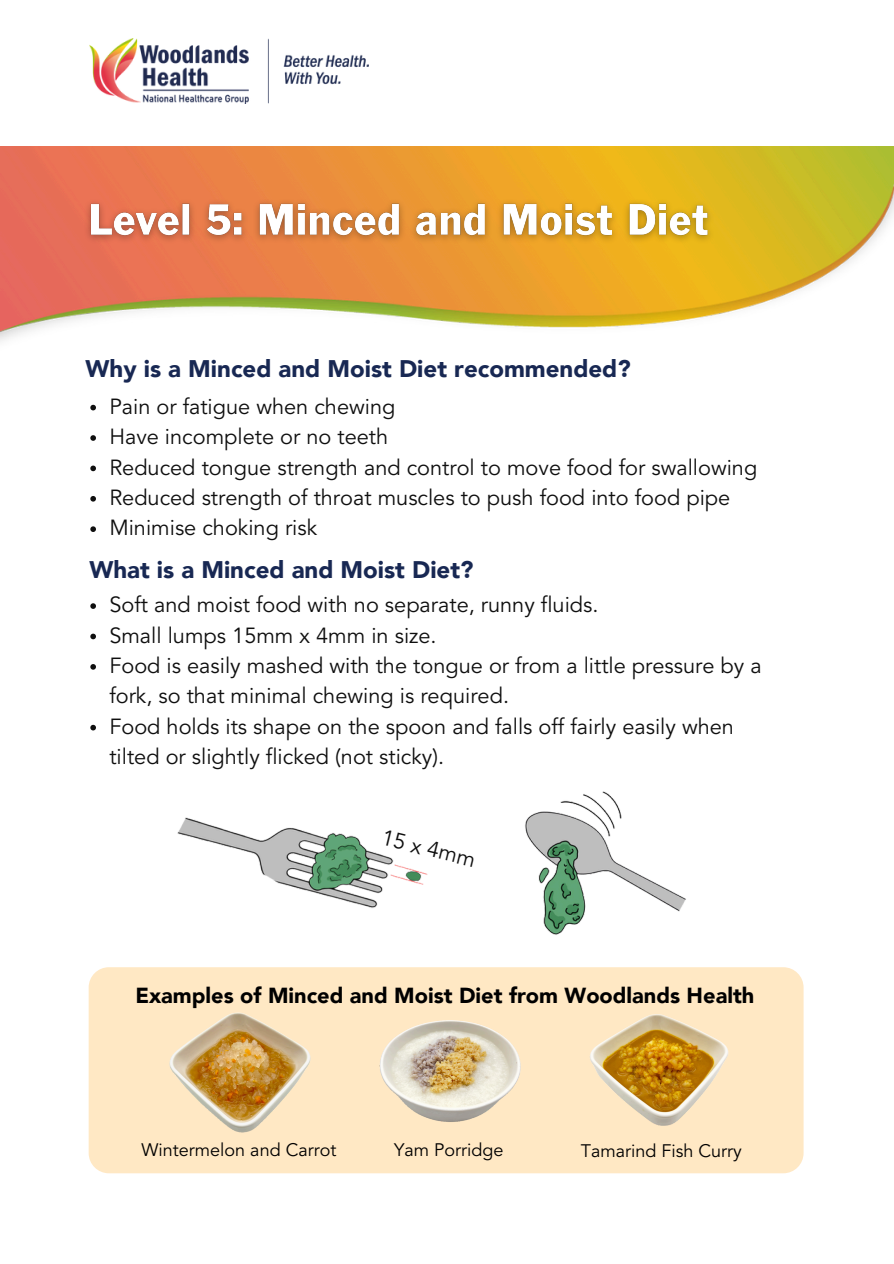
<style>
.page{position:relative;width:894px;height:1264px;background:#fff}
.page>*{position:absolute;margin:0;border:0;box-sizing:border-box;transform-origin:0 0}
.t1{font:900 24px "Avenir LT";color:#182853}
.t2{font:21.75px/30.3px "Avenir LT Std";color:#0f0f0f}
.t3{font:900 21.75px "Avenir LT";color:#000}
.t4{font:18px "Avenir LT Std";color:#000}
</style>
<div class="page">
<img style="left:89px;top:39px;width:279px;height:65px">
<img style="left:0;top:147px;width:893px;height:195px">
<svg style="left:90px;top:405px;width:6px;height:5px"></svg>
<svg style="left:90px;top:435px;width:6px;height:6px"></svg>
<svg style="left:90px;top:465px;width:6px;height:6px"></svg>
<svg style="left:90px;top:496px;width:6px;height:5px"></svg>
<svg style="left:90px;top:526px;width:6px;height:6px"></svg>
<img style="left:80px;top:194px;width:640px;height:55px">
<svg style="left:90px;top:603px;width:6px;height:6px"></svg>
<svg style="left:90px;top:633px;width:6px;height:6px"></svg>
<svg style="left:90px;top:664px;width:6px;height:5px"></svg>
<svg style="left:90px;top:724px;width:6px;height:6px"></svg>
<div style="left:89px;top:967px;width:714px;height:206px;background:#ffe8c4;border-radius:20px"></div>
<img style="left:169px;top:1012px;width:142px;height:121px">
<img style="left:379px;top:1020px;width:142px;height:102px">
<img style="left:590px;top:1014px;width:138px;height:112px">
<img style="left:177px;top:817px;width:251px;height:91px">
<img style="left:484px;top:791px;width:242px;height:177px">
<p class="t1" style="left:86px;top:354px;width:546px">Why is a Minced and Moist Diet recommended?</p>
<h2 class="t2" style="left:109px;top:393px;width:287px">Pain or fatigue when chewing</h2>
<p class="t2" style="left:109px;top:423px;width:280px">Have incomplete or no teeth</p>
<p class="t2" style="left:109px;top:454px;width:649px">Reduced tongue strength and control to move food for swallowing</p>
<p class="t2" style="left:109px;top:484px;width:622px">Reduced strength of throat muscles to push food into food pipe</p>
<p class="t2" style="left:109px;top:514px;width:209px">Minimise choking risk</p>
<p class="t1" style="left:89px;top:555px;width:385px">What is a Minced and Moist Diet?</p>
<p class="t2" style="left:109px;top:591px;width:490px">Soft and moist food with no separate, runny fluids.</p>
<h2 class="t2" style="left:109px;top:622px;width:329px">Small lumps 15mm x 4mm in size.</h2>
<p class="t2" style="left:109px;top:652px;width:653px">Food is easily mashed with the tongue or from a little pressure by a fork, so that minimal chewing is required.</p>
<p class="t2" style="left:109px;top:713px;width:626px">Food holds its shape on the spoon and falls off fairly easily when tilted or slightly flicked (not sticky).</p>
<p class="t2" style="left:385px;top:824px;width:97px;rotate:14deg">15 x 4mm</p>
<p class="t3" style="left:135px;top:981px;width:620px">Examples of Minced and Moist Diet from Woodlands Health</p>
<h2 class="t4" style="left:141px;top:1142px;width:196px">Wintermelon and Carrot</h2>
<p class="t4" style="left:394px;top:1142px;width:111px">Yam Porridge</p>
<p class="t4" style="left:580px;top:1143px;width:162px">Tamarind Fish Curry</p>
</div>
